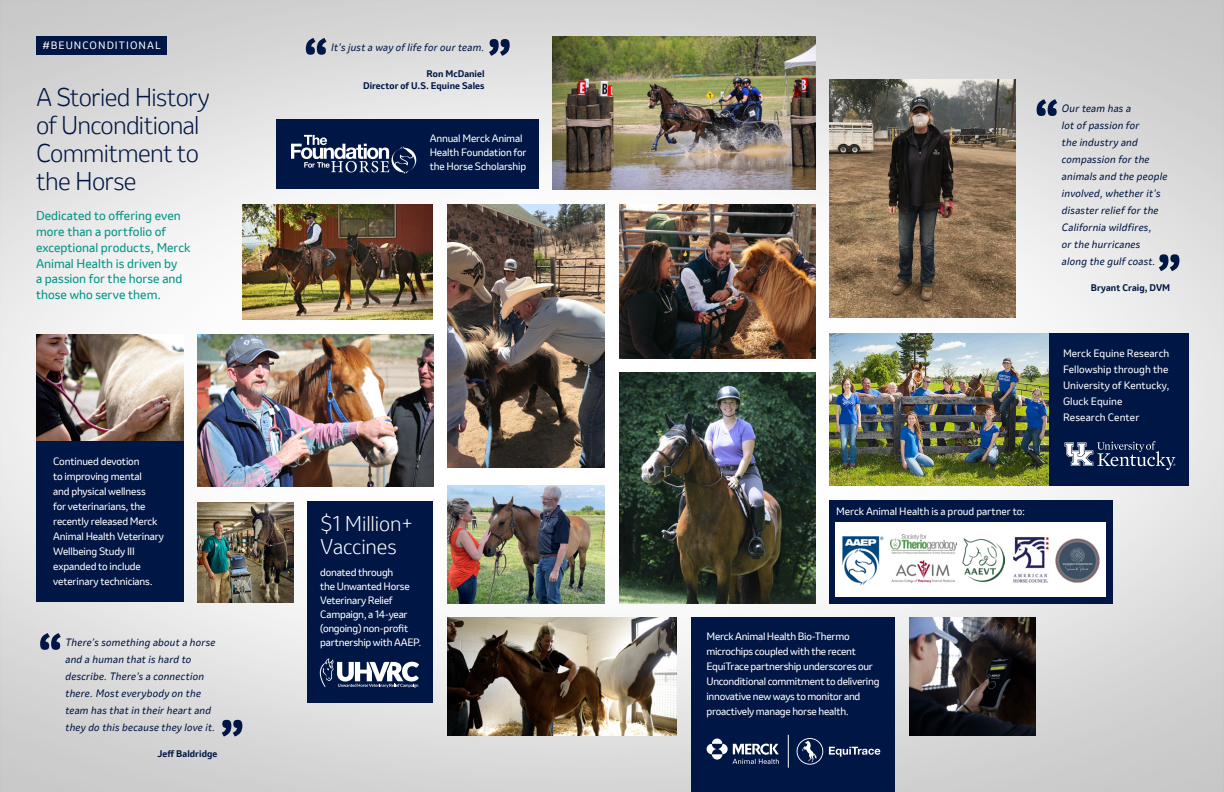
<style>
.page{position:relative;width:1224px;height:792px;background:#fff}
.page>*{position:absolute;margin:0;border:0;box-sizing:border-box;transform-origin:0 0}
.t1{font:700 60px "Invention";color:#001644}
.t2{font:300 24px/28px "Invention";letter-spacing:-.03em;color:#001644}
.t3{font:300 20px/22.8px "Invention";letter-spacing:-.005em;color:#fff}
.t4{font:12px/16px "Invention";color:#009485}
.t5{font:10px/15px "Invention";letter-spacing:-.02em;color:#fff}
.t6{font:italic 10px/17px "Invention";letter-spacing:.03em;color:#001644}
.t7{font:10px/16px "Invention";letter-spacing:.005em;color:#fff}
.t8{font:10px "Invention";letter-spacing:.105em;color:#fff}
.t9{font:700 9px/12px "Invention";letter-spacing:.005em;color:#001644;text-align:right}
</style>
<div class="page">
<img style="left:0;top:0;width:1224px;height:792px">
<img style="left:829px;top:79px;width:186px;height:239px">
<img style="left:198px;top:334px;width:235px;height:152px">
<div style="left:36px;top:383px;width:148px;height:219px;background:#001644"></div>
<img style="left:198px;top:502px;width:95px;height:100px">
<img style="left:243px;top:204px;width:189px;height:116px">
<div style="left:276px;top:120px;width:263px;height:69px;background:#001644"></div>
<img style="left:553px;top:36px;width:262px;height:153px">
<img style="left:619px;top:204px;width:196px;height:155px">
<img style="left:619px;top:373px;width:196px;height:230px">
<div style="left:307px;top:501px;width:126px;height:202px;background:#001644"></div>
<img style="left:448px;top:485px;width:157px;height:118px">
<img style="left:448px;top:204px;width:157px;height:264px">
<div style="left:691px;top:618px;width:203px;height:174px;background:#001644"></div>
<img style="left:910px;top:618px;width:126px;height:118px">
<div style="left:829px;top:500px;width:283px;height:103px;background:#001644"></div>
<img style="left:829px;top:333px;width:221px;height:153px">
<svg style="left:319px;top:658px;width:100px;height:30px"></svg>
<div style="left:1050px;top:333px;width:139px;height:153px;background:#001644"></div>
<div style="left:36px;top:36px;width:130px;height:19px;background:#001644"></div>
<img style="left:36px;top:334px;width:148px;height:107px">
<svg style="left:1065px;top:441px;width:110px;height:29px"></svg>
<svg style="left:291px;top:135px;width:125px;height:39px"></svg>
<svg style="left:797px;top:738px;width:26px;height:27px"></svg>
<svg style="left:829px;top:747px;width:51px;height:10px"></svg>
<svg style="left:707px;top:739px;width:72px;height:25px"></svg>
<hr style="left:788px;top:735px;width:1px;height:33px;background:#fff">
<img style="left:448px;top:618px;width:229px;height:118px">
<div style="left:836px;top:523px;width:270px;height:74px;background:#fff"></div>
<img style="left:842px;top:536px;width:42px;height:50px">
<img style="left:1013px;top:537px;width:36px;height:46px">
<img style="left:890px;top:535px;width:66px;height:18px">
<img style="left:1055px;top:538px;width:45px;height:45px">
<img style="left:892px;top:560px;width:63px;height:23px">
<img style="left:962px;top:538px;width:43px;height:44px">
<p class="t8" style="left:42px;top:39px;width:120px">#BEUNCONDITIONAL</p>
<h2 class="t2" style="left:36px;top:83px;width:175px">A Storied History of Unconditional<br>Commitment to the Horse</h2>
<p class="t4" style="left:36px;top:207px;width:156px">Dedicated to offering even more than a portfolio of exceptional products, Merck<br>Animal Health is driven by<br>a passion for the horse and those who serve them.</p>
<p class="t5" style="left:53px;top:454px;width:112px">Continued devotion<br>to improving mental<br>and physical wellness<br>for veterinarians, the recently released Merck<br>Animal Health Veterinary<br>Wellbeing Study III expanded to include veterinary technicians.</p>
<h1 class="t1" style="left:36px;top:614px;width:30px">“</h1>
<p class="t6" style="left:65px;top:634px;width:151px">There’s something about a horse and a human that is hard to describe. There’s a connection there. Most everybody on the team has that in their heart and they do this because they love it.</p>
<p class="t9" style="left:157px;top:747px;width:61px">Jeff Baldridge</p>
<h1 class="t1" style="left:218px;top:700px;width:30px">”</h1>
<h1 class="t1" style="left:302px;top:19px;width:30px">“</h1>
<p class="t6" style="left:331px;top:38px;width:155px">It’s just a way of life for our team.</p>
<p class="t9" style="left:363px;top:67px;width:123px">Ron McDaniel<br>Director of U.S. Equine Sales</p>
<h1 class="t1" style="left:485px;top:20px;width:30px">”</h1>
<p class="t5" style="left:430px;top:132px;width:98px;line-height:14px">Annual Merck Animal<br>Health Foundation for the Horse Scholarship</p>
<h3 class="t3" style="left:320px;top:512px;width:95px">$1 Million+<br>Vaccines</h3>
<p class="t5" style="left:320px;top:565px;width:103px;line-height:14px">donated through<br>the Unwanted Horse<br>Veterinary Relief<br>Campaign, a 14-year (ongoing) non-profit partnership with AAEP.</p>
<h1 class="t1" style="left:1032px;top:80px;width:30px">“</h1>
<p class="t6" style="left:1062px;top:100px;width:107px">Our team has a<br>lot of passion for<br>the industry and compassion for the animals and the people involved, whether it’s disaster relief for the<br>California wildfires,<br>or the hurricanes along the gulf coast.</p>
<p class="t9" style="left:1091px;top:282px;width:81px">Bryant Craig, DVM</p>
<h1 class="t1" style="left:1155px;top:235px;width:30px">”</h1>
<p class="t7" style="left:1063px;top:345px;width:108px">Merck Equine Research<br>Fellowship through the<br>University of Kentucky,<br>Gluck Equine<br>Research Center</p>
<p class="t5" style="left:836px;top:504px;width:191px">Merck Animal Health is a proud partner to:</p>
<p class="t5" style="left:706px;top:629px;width:175px">Merck Animal Health Bio-Thermo microchips coupled with the recent EquiTrace partnership underscores our Unconditional commitment to delivering innovative new ways to monitor and proactively manage horse health.</p>
</div>
